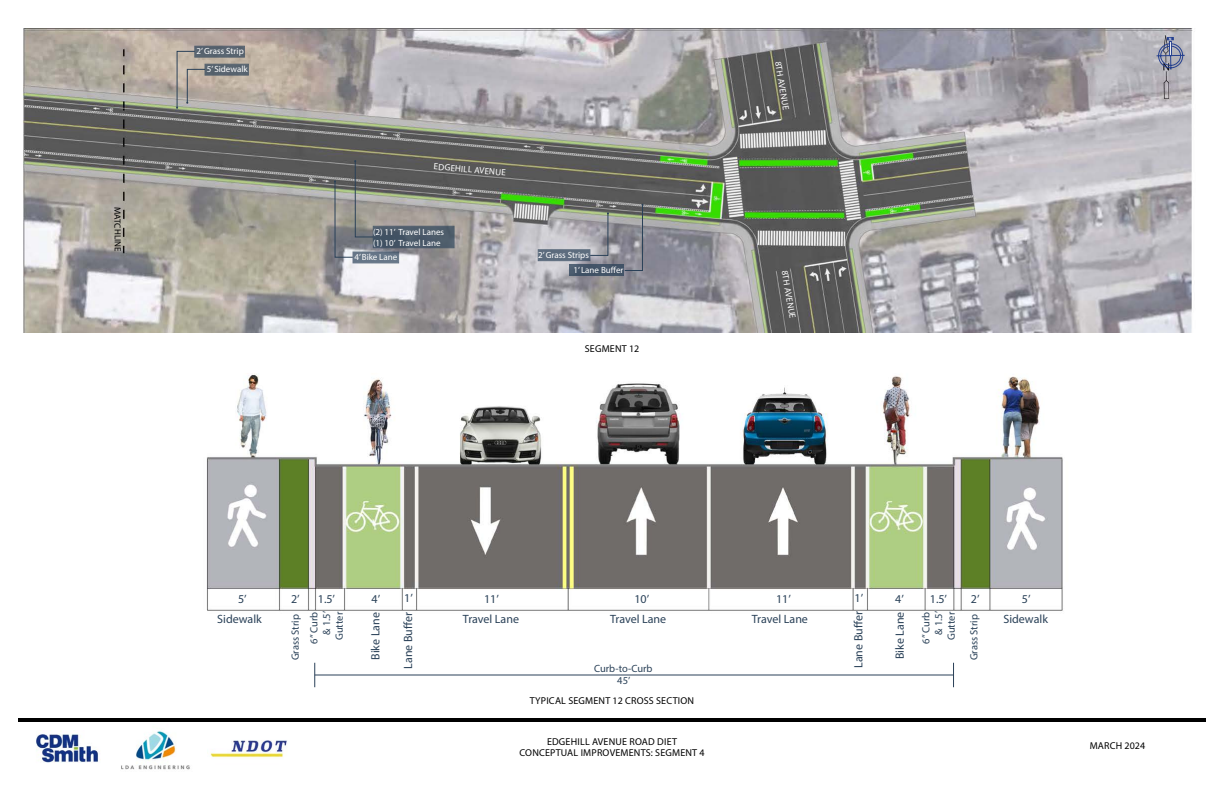
<style>
.page{position:relative;width:1224px;height:792px;background:#fff}
.page>*{position:absolute;margin:0;border:0;box-sizing:border-box;transform-origin:0 0}
.t1{font:12px/20.5px "Myriad Pro";color:#2a4158;text-align:center}
.t2{font:10.5px/12.6px "Myriad Pro";color:#2a4158;text-align:right}
.t3{font:10px "Myriad Pro";letter-spacing:.02em;color:#000}
.t4{font:9px/10.8px "Myriad Pro";color:#fff}
.t5{font:9px "Myriad Pro";letter-spacing:-.005em;color:#000}
</style>
<div class="page">
<img style="left:36px;top:731px;width:63px;height:32px">
<hr style="left:18px;top:718px;width:1188px;height:4px;background:#000">
<img style="left:121px;top:730px;width:69px;height:40px">
<img style="left:210px;top:740px;width:77px;height:18px">
<img style="left:23px;top:29px;width:1170px;height:303px">
<img style="left:207px;top:373px;width:856px;height:238px">
<div style="left:538px;top:250px;width:52px;height:11px;background:#5d6c7e"></div>
<div style="left:353px;top:252px;width:46px;height:11px;background:#667787;border:1px solid #2a4158"></div>
<div style="left:373px;top:226px;width:81px;height:22px;background:#4a5969;border:1px solid #2a4158"></div>
<div style="left:195px;top:46px;width:50px;height:11px;background:#57636e"></div>
<div style="left:205px;top:64px;width:44px;height:11px;background:#58646f"></div>
<svg style="left:590px;top:212px;width:19px;height:44px"></svg>
<svg style="left:334px;top:160px;width:40px;height:98px"></svg>
<svg style="left:176px;top:51px;width:30px;height:58px"></svg>
<svg style="left:953px;top:663px;width:1px;height:24px"></svg>
<svg style="left:315px;top:663px;width:1px;height:24px"></svg>
<hr style="left:315px;top:675px;width:638px;height:1px;background:#2a4158">
<svg style="left:624px;top:204px;width:20px;height:67px"></svg>
<div style="left:569px;top:265px;width:54px;height:11px;background:#425366"></div>
<svg style="left:1156px;top:37px;width:29px;height:33px"></svg>
<p class="t5" style="left:123px;top:207px;width:46px;rotate:90deg">MATCHLINE</p>
<p class="t4" style="left:207px;top:42px;width:43px;line-height:18px;text-indent:-10px">2’ Grass Strip<br>5’ Sidewalk</p>
<p class="t4" style="left:434px;top:161px;width:74px;rotate:5deg">EDGEHILL AVENUE</p>
<p class="t4" style="left:373px;top:226px;width:73px">(2) 11’ Travel Lanes (1) 10’ Travel Lane</p>
<p class="t4" style="left:354px;top:252px;width:44px">4’ Bike Lane</p>
<p class="t4" style="left:538px;top:249px;width:52px">2’ Grass Strips</p>
<p class="t4" style="left:573px;top:264px;width:52px">1’ Lane Buffer</p>
<p class="t3" style="left:585px;top:343px;width:56px">SEGMENT 12</p>
<p class="t4" style="left:783px;top:60px;width:50px;rotate:80deg">8TH AVENUE</p>
<p class="t4" style="left:790px;top:269px;width:50px;rotate:80deg">8TH AVENUE</p>
<h1 class="t1" style="left:318px;top:588px;width:19px">1.5’</h1>
<h1 class="t1" style="left:855px;top:587px;width:10px">1’</h1>
<p class="t2" style="left:308px;top:644px;width:34px;rotate:-90deg">6” Curb &amp; 1.5’<br>Gutter</p>
<h1 class="t1" style="left:404px;top:588px;width:10px">1’</h1>
<h1 class="t1" style="left:238px;top:588px;width:10px">5’</h1>
<h1 class="t1" style="left:291px;top:588px;width:10px">2’</h1>
<h1 class="t1" style="left:372px;top:588px;width:10px">4’</h1>
<h1 class="t1" style="left:484px;top:588px;width:16px">11’</h1>
<h1 class="t1" style="left:634px;top:588px;width:16px">10’</h1>
<h1 class="t1" style="left:776px;top:588px;width:16px">11’</h1>
<h1 class="t1" style="left:895px;top:588px;width:10px">4’</h1>
<h1 class="t1" style="left:971px;top:588px;width:10px">2’</h1>
<h1 class="t1" style="left:1003px;top:588px;width:46px">5’<br>Sidewalk</h1>
<h1 class="t1" style="left:930px;top:588px;width:19px">1.5’</h1>
<p class="t2" style="left:920px;top:644px;width:34px;rotate:-90deg">6” Curb &amp; 1.5’<br>Gutter</p>
<h1 class="t1" style="left:848px;top:668px;width:58px;rotate:-90deg">Lane Buffer</h1>
<h1 class="t1" style="left:889px;top:659px;width:49px;rotate:-90deg">Bike Lane</h1>
<h1 class="t1" style="left:398px;top:669px;width:58px;rotate:-90deg">Lane Buffer</h1>
<h1 class="t1" style="left:365px;top:660px;width:49px;rotate:-90deg">Bike Lane</h1>
<p class="t2" style="left:289px;top:660px;width:48px;rotate:-90deg">Grass Strip</p>
<p class="t2" style="left:967px;top:660px;width:48px;rotate:-90deg">Grass Strip</p>
<h1 class="t1" style="left:217px;top:609px;width:46px">Sidewalk</h1>
<h1 class="t1" style="left:463px;top:609px;width:58px">Travel Lane</h1>
<h1 class="t1" style="left:610px;top:609px;width:58px">Travel Lane</h1>
<h1 class="t1" style="left:752px;top:609px;width:58px">Travel Lane</h1>
<p class="t2" style="left:594px;top:662px;width:60px;text-align:center">Curb-to-Curb<br>45’</p>
<p class="t3" style="left:530px;top:695px;width:166px">TYPICAL SEGMENT 12 CROSS SECTION</p>
<p class="t3" style="left:547px;top:735px;width:131px">EDGEHILL AVENUE ROAD DIET</p>
<p class="t3" style="left:520px;top:746px;width:187px">CONCEPTUAL IMPROVEMENTS: SEGMENT 4</p>
<p class="t3" style="left:1090px;top:739px;width:57px">MARCH 2024</p>
</div>
